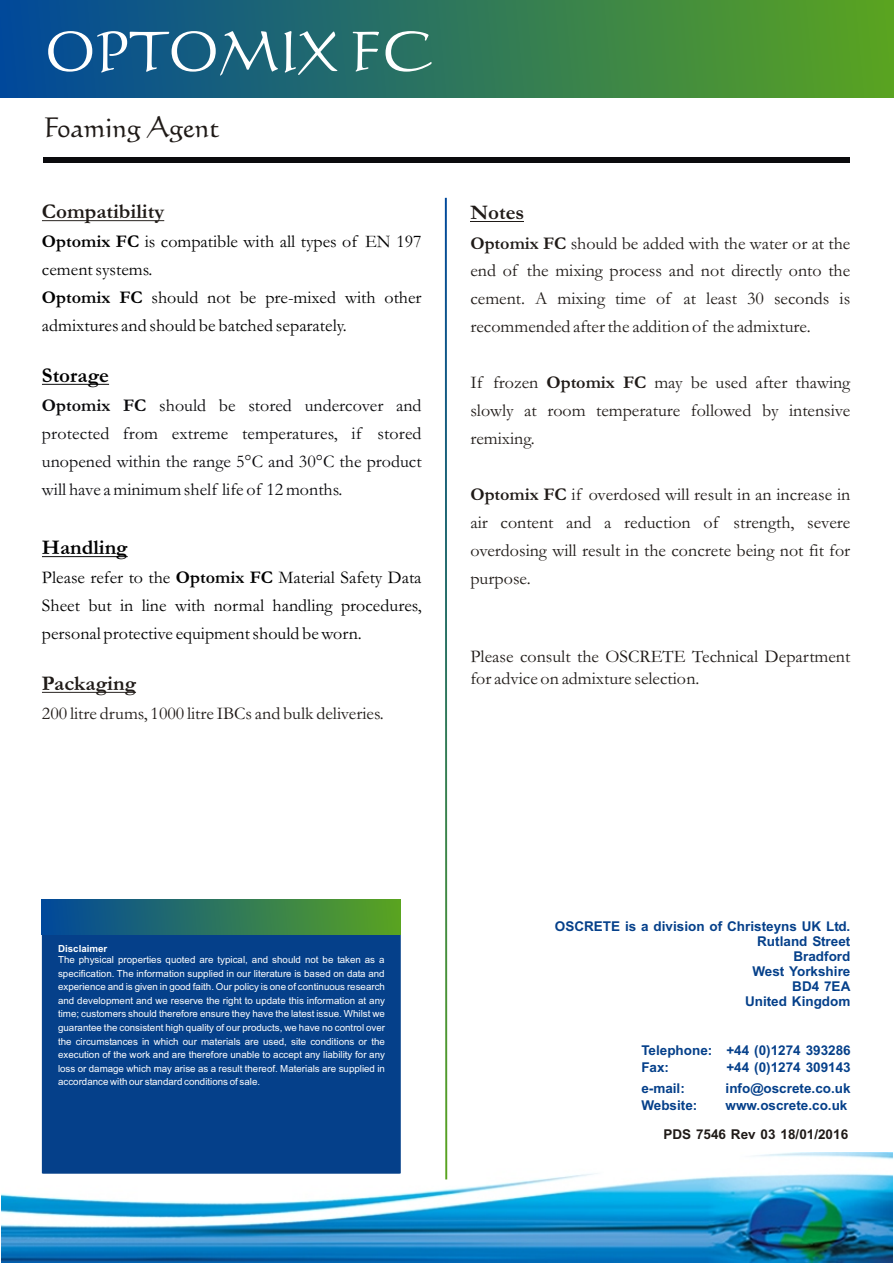
<style>
.page{position:relative;width:894px;height:1263px;background:#fff}
.page>*{position:absolute;margin:0;border:0;box-sizing:border-box;transform-origin:0 0}
.t1{font:54px "Calligraph 421 BT";color:#fff}
.t2{font:27px "Calligraph 421 BT";color:#1f1a17}
.t3{font:700 21px "Garamond";color:#1f1a17}
.t4{font:700 21px "Garamond";color:#000}
.t5{font:18px/27.9px "Garamond";color:#1f1a17;text-align:justify}
.t6{font:18px/27.9px "Garamond";color:#000}
.t7{font:18px/27.9px "Garamond";color:#0a0a0d;text-align:justify}
.t8{font:700 13.5px/15.1px "Arial";color:#05408a}
.t9{font:700 13.5px "Arial";color:#1f1a17}
.t10{font:9.75px/13.6px "Arial";color:#fff;text-align:justify}
.t11{font:700 9.75px "Arial";color:#fff}
.s1{font-weight:700}
</style>
<div class="page">
<img style="left:1px;top:1152px;width:892px;height:111px">
<hr style="left:42px;top:220px;width:122px;height:1px;background:#1f1a17">
<hr style="left:42px;top:692px;width:94px;height:1px;background:#1f1a17">
<hr style="left:42px;top:384px;width:67px;height:1px;background:#000">
<hr style="left:42px;top:556px;width:86px;height:1px;background:#000">
<div style="left:42px;top:935px;width:359px;height:239px;background:#05408a"></div>
<hr style="left:470px;top:221px;width:54px;height:1px;background:#1f1a17">
<svg style="left:445px;top:198px;width:2px;height:981px;background:#3a7e68"></svg>
<div style="left:42px;top:900px;width:359px;height:35px;background:linear-gradient(to right,#00489b,#5aa420)"></div>
<div style="left:44px;top:157px;width:806px;height:6px;background:#0a0a0d"></div>
<div style="left:0;top:0;width:894px;height:98px;background:linear-gradient(to right,#00489b,#5aa420)"></div>
<h1 class="t1" style="left:45px;top:30px;width:389px">OPTOMIX FC</h1>
<h2 class="t2" style="left:44px;top:116px;width:177px">Foaming Agent</h2>
<h3 class="t3" style="left:42px;top:205px;width:124px">Compatibility</h3>
<h3 class="t6" style="left:42px;top:230px;width:381px"><span class="s1">Optomix FC</span> is compatible with all types of EN 197 cement systems.<br><span class="s1">Optomix FC</span> should not be pre-mixed with other admixtures and should be batched separately.</h3>
<h3 class="t4" style="left:42px;top:368px;width:69px">Storage</h3>
<h3 class="t7" style="left:42px;top:393px;width:381px"><span class="s1">Optomix FC</span> should be stored undercover and protected from extreme temperatures, if stored unopened within the range 5°C and 30°C the product will have a minimum shelf life of 12 months.</h3>
<h3 class="t4" style="left:42px;top:541px;width:87px">Handling</h3>
<h3 class="t6" style="left:42px;top:566px;width:381px;text-align:justify">Please refer to the <span class="s1">Optomix FC</span> Material Safety Data Sheet but in line with normal handling procedures, personal protective equipment should be worn.</h3>
<h3 class="t3" style="left:42px;top:676px;width:96px">Packaging</h3>
<h3 class="t5" style="left:42px;top:702px;width:343px">200 litre drums, 1000 litre IBCs and bulk deliveries.</h3>
<h3 class="t3" style="left:470px;top:206px;width:55px">Notes</h3>
<h3 class="t5" style="left:470px;top:231px;width:382px"><span class="s1">Optomix FC</span> should be added with the water or at the end of the mixing process and not directly onto the cement. A mixing time of at least 30 seconds is recommended after the addition of the admixture.</h3>
<h3 class="t5" style="left:470px;top:371px;width:381px">If frozen <span class="s1">Optomix FC</span> may be used after thawing slowly at room temperature followed by intensive remixing.</h3>
<h3 class="t5" style="left:470px;top:483px;width:381px"><span class="s1">Optomix FC</span> if overdosed will result in an increase in air content and a reduction of strength, severe overdosing will result in the concrete being not fit for purpose.</h3>
<h3 class="t5" style="left:470px;top:647px;width:381px;line-height:22.2px">Please consult the OSCRETE Technical Department for advice on admixture selection.</h3>
<p class="t11" style="left:58px;top:945px;width:51px">Disclaimer</p>
<p class="t10" style="left:58px;top:954px;width:329px">The physical properties quoted are typical, and should not be taken as a specification. The information supplied in our literature is based on data and experience and is given in good faith. Our policy is one of continuous research and development and we reserve the right to update this information at any time; customers should therefore ensure they have the latest issue. Whilst we guarantee the consistent high quality of our products, we have no control over the circumstances in which our materials are used, site conditions or the execution of the work and are therefore unable to accept any liability for any loss or damage which may arise as a result thereof. Materials are supplied in accordance with our standard conditions of sale.</p>
<h3 class="t8" style="left:555px;top:920px;width:297px;text-align:right">OSCRETE is a division of Christeyns UK Ltd.<br>Rutland Street<br>Bradford<br>West Yorkshire<br>BD4 7EA<br>United Kingdom</h3>
<h3 class="t8" style="left:641px;top:1043px;width:73px;line-height:16.8px">Telephone:<br>Fax:</h3>
<h3 class="t8" style="left:726px;top:1043px;width:126px;line-height:16.8px">+44 (0)1274 393286 +44 (0)1274 309143</h3>
<h3 class="t8" style="left:726px;top:1082px;width:127px;line-height:16.8px">info@oscrete.co.uk www.oscrete.co.uk</h3>
<h3 class="t8" style="left:641px;top:1082px;width:58px;line-height:16.8px">e-mail:<br>Website:</h3>
<h3 class="t9" style="left:663px;top:1129px;width:186px">PDS 7546 Rev 03 18/01/2016</h3>
</div>
